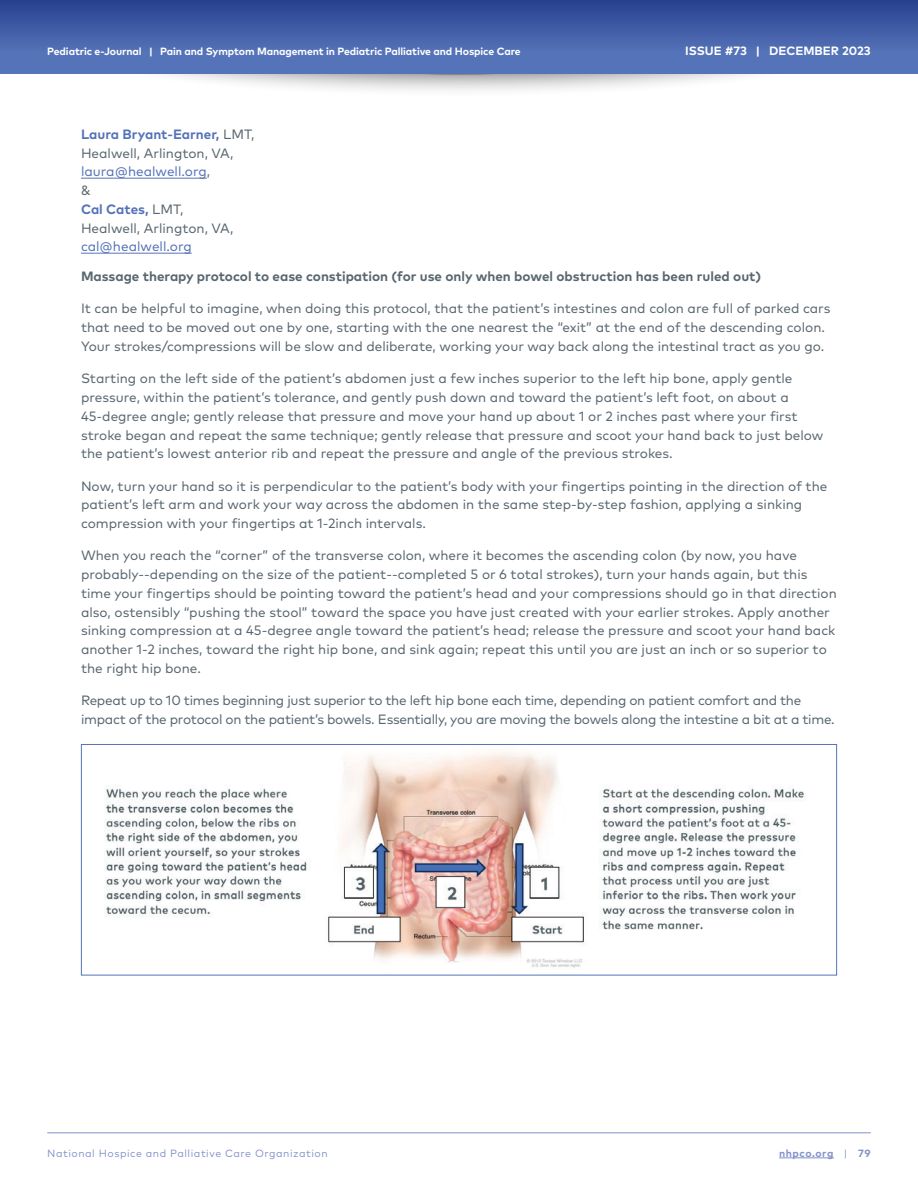
<style>
.page{position:relative;width:918px;height:1188px;background:#fff}
.page>*{position:absolute;margin:0;border:0;box-sizing:border-box;transform-origin:0 0}
.t1{font:13.5px/18.8px "Mark Pro";color:#596770}
.t2{font:13.5px/18.8px "Mark Pro";letter-spacing:-.02em;color:#596770}
.t3{font:700 13.5px "Mark Pro";color:#596770}
.t4{font:13.5px "Mark Pro";color:#5573b8}
.t5{font:700 12px "Mark Pro";color:#fff}
.t6{font:700 10.5px "Mark Pro";letter-spacing:-.01em;color:#fff}
.t7{font:10.5px "Mark Pro";letter-spacing:.05em;color:#8392c9}
.t8{font:700 10.5px "Mark Pro";letter-spacing:.05em;color:#8392c9}
.s1{font-weight:700;color:#5573b8}
.s2{color:#5573b8}
.s3{font-weight:400}
</style>
<div class="page">
<div style="left:60px;top:0;width:798px;height:97px;background:#231f20;opacity:.75"></div>
<div style="left:0;top:0;width:918px;height:74px;background:#5573b8"></div>
<div style="left:0;top:0;width:918px;height:51px;background:linear-gradient(to bottom,#28408e,#5371b7)"></div>
<hr style="left:779px;top:1158px;width:55px;height:1px;background:#8392c9">
<hr style="left:47px;top:1133px;width:824px;height:1px;background:#8392c9">
<hr style="left:81px;top:178px;width:126px;height:1px;background:#5573b8">
<hr style="left:81px;top:253px;width:111px;height:1px;background:#5573b8">
<img style="left:104px;top:750px;width:702px;height:218px">
<div style="left:81px;top:744px;width:756px;height:231px;border:1px solid #5573b8"></div>
<p class="t6" style="left:47px;top:43px;width:475px">Pediatric e-Journal | Pain and Symptom Management in Pediatric Palliative and Hospice Care</p>
<p class="t5" style="left:685px;top:42px;width:187px">ISSUE #73 | DECEMBER 2023</p>
<p class="t1" style="left:81px;top:124px;width:175px"><span class="s1">Laura Bryant-Earner,</span> LMT,<br>Healwell, Arlington, VA, <span class="s2">laura@healwell.org</span>,<br>&amp;<br><span class="s1">Cal Cates,</span> LMT,<br>Healwell, Arlington, VA,</p>
<p class="t4" style="left:81px;top:237px;width:112px">cal@healwell.org</p>
<p class="t3" style="left:81px;top:266px;width:682px">Massage therapy protocol to ease constipation (for use only when bowel obstruction has been ruled out)</p>
<p class="t1" style="left:81px;top:298px;width:751px">It can be helpful to imagine, when doing this protocol, that the patient’s intestines and colon are full of parked cars that need to be moved out one by one, starting with the one nearest the “exit” at the end of the descending colon.<br>Your strokes/compressions will be slow and deliberate, working your way back along the intestinal tract as you go.</p>
<p class="t1" style="left:81px;top:368px;width:744px">Starting on the left side of the patient’s abdomen just a few inches superior to the left hip bone, apply gentle pressure, within the patient’s tolerance, and gently push down and toward the patient’s left foot, on about a 45-degree angle; gently release that pressure and move your hand up about 1 or 2 inches past where your first stroke began and repeat the same technique; gently release that pressure and scoot your hand back to just below the patient’s lowest anterior rib and repeat the pressure and angle of the previous strokes.</p>
<p class="t1" style="left:81px;top:475px;width:748px">Now, turn your hand so it is perpendicular to the patient’s body with your fingertips pointing in the direction of the patient’s left arm and work your way across the abdomen in the same step-by-step fashion, applying a sinking compression with your fingertips at 1-2inch intervals.</p>
<p class="t1" style="left:81px;top:545px;width:757px">When you reach the “corner” of the transverse colon, where it becomes the ascending colon (by now, you have probably--depending on the size of the patient--completed 5 or 6 total strokes), turn your hands again, but this time your fingertips should be pointing toward the patient’s head and your compressions should go in that direction also, ostensibly “pushing the stool” toward the space you have just created with your earlier strokes. Apply another sinking compression at a 45-degree angle toward the patient’s head; release the pressure and scoot your hand back another 1-2 inches, toward the right hip bone, and sink again; repeat this until you are just an inch or so superior to the right hip bone.</p>
<p class="t2" style="left:81px;top:690px;width:755px">Repeat up to 10 times beginning just superior to the left hip bone each time, depending on patient comfort and the impact of the protocol on the patient’s bowels. Essentially, you are moving the bowels along the intestine a bit at a time.</p>
<p class="t7" style="left:47px;top:1145px;width:282px">National Hospice and Palliative Care Organization</p>
<p class="t8" style="left:779px;top:1145px;width:93px">nhpco.org <span class="s3">|</span> 79</p>
</div>
